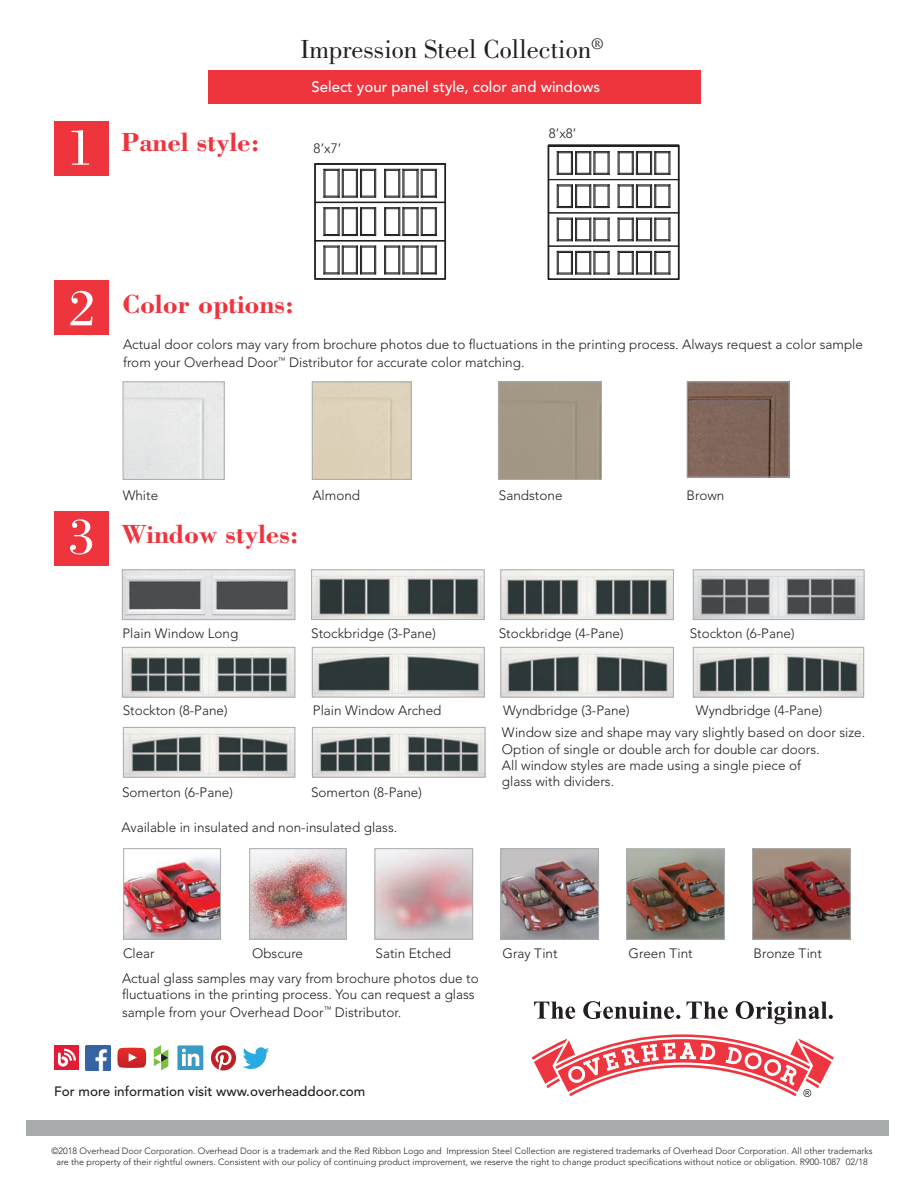
<style>
.page{position:relative;width:918px;height:1188px;background:#fff}
.page>*{position:absolute;margin:0;border:0;box-sizing:border-box;transform-origin:0 0}
.t1{font:52.5px "Bodoni Std";color:#fff}
.t2{font:700 27px "Bodoni Std";color:#ee343d}
.t3{font:27px "Bodoni Std";color:#231f20}
.t4{font:500 15px "Avenir LT Std";color:#fff}
.t5{font:300 13.5px/16.2px "Avenir LT Std";color:#231f20}
.t6{font:500 13.5px "Avenir LT Std";color:#231f20}
.t7{font:300 9px/10.8px "Avenir LT Std";color:#231f20;text-align:center}
.s1{font-weight:400;font-size:52.5px;color:#fff}
</style>
<div class="page">
<img style="left:313px;top:572px;width:169px;height:46px">
<div style="left:311px;top:570px;width:173px;height:50px;border:1px solid #a8abac"></div>
<div style="left:209px;top:70px;width:492px;height:33px;background:#ee343d"></div>
<div style="left:55px;top:280px;width:54px;height:55px;background:#ee343d"></div>
<div style="left:54px;top:511px;width:55px;height:55px;background:#ee343d"></div>
<div style="left:26px;top:1120px;width:863px;height:15px;background:#a8abac"></div>
<svg style="left:534px;top:1002px;width:41px;height:17px"></svg>
<svg style="left:583px;top:1001px;width:97px;height:18px"></svg>
<svg style="left:687px;top:1002px;width:41px;height:17px"></svg>
<svg style="left:736px;top:1001px;width:97px;height:23px"></svg>
<svg style="left:531px;top:1034px;width:303px;height:62px"></svg>
<div style="left:54px;top:121px;width:55px;height:55px;background:#ee343d"></div>
<svg style="left:317px;top:168px;width:126px;height:107px"></svg>
<div style="left:314px;top:163px;width:132px;height:117px;border:2px solid #231f20"></div>
<svg style="left:551px;top:151px;width:126px;height:124px"></svg>
<div style="left:548px;top:145px;width:132px;height:135px;border:2px solid #231f20"></div>
<img style="left:124px;top:572px;width:169px;height:46px">
<div style="left:122px;top:570px;width:173px;height:50px;border:1px solid #a8abac"></div>
<img style="left:314px;top:649px;width:168px;height:46px">
<div style="left:312px;top:647px;width:172px;height:50px;border:1px solid #a8abac"></div>
<img style="left:503px;top:649px;width:169px;height:46px">
<div style="left:501px;top:647px;width:173px;height:50px;border:1px solid #a8abac"></div>
<img style="left:503px;top:572px;width:169px;height:46px">
<div style="left:501px;top:570px;width:173px;height:50px;border:1px solid #a8abac"></div>
<img style="left:695px;top:649px;width:167px;height:46px">
<div style="left:693px;top:647px;width:171px;height:50px;border:1px solid #a8abac"></div>
<img style="left:125px;top:729px;width:168px;height:46px">
<div style="left:123px;top:727px;width:172px;height:50px;border:1px solid #a8abac"></div>
<img style="left:124px;top:649px;width:169px;height:46px">
<div style="left:122px;top:647px;width:173px;height:50px;border:1px solid #a8abac"></div>
<img style="left:314px;top:729px;width:169px;height:46px">
<div style="left:312px;top:727px;width:173px;height:50px;border:1px solid #a8abac"></div>
<img style="left:695px;top:572px;width:167px;height:46px">
<div style="left:693px;top:570px;width:171px;height:50px;border:1px solid #a8abac"></div>
<div style="left:125px;top:384px;width:97px;height:94px;background:#e7e8e8"></div>
<div style="left:123px;top:382px;width:101px;height:98px;border:1px solid #a8abac"></div>
<div style="left:314px;top:384px;width:96px;height:94px;background:#ded1ba"></div>
<div style="left:312px;top:382px;width:100px;height:98px;border:1px solid #a8abac"></div>
<div style="left:500px;top:384px;width:100px;height:94px;background:#a29885"></div>
<div style="left:498px;top:382px;width:104px;height:98px;border:1px solid #a8abac"></div>
<img style="left:689px;top:384px;width:98px;height:91px">
<div style="left:687px;top:382px;width:102px;height:95px;border:1px solid #a8abac"></div>
<svg style="left:242px;top:1047px;width:27px;height:22px"></svg>
<img style="left:85px;top:1045px;width:25px;height:25px">
<svg style="left:154px;top:1045px;width:14px;height:25px"></svg>
<svg style="left:177px;top:1045px;width:27px;height:25px"></svg>
<svg style="left:211px;top:1045px;width:25px;height:25px"></svg>
<div style="left:54px;top:1045px;width:25px;height:25px;background:#e11c37"></div>
<svg style="left:58px;top:1049px;width:18px;height:18px"></svg>
<svg style="left:117px;top:1048px;width:29px;height:20px"></svg>
<img style="left:125px;top:857px;width:94px;height:80px">
<div style="left:123px;top:848px;width:98px;height:91px;border:1px solid #a8abac"></div>
<img style="left:252px;top:850px;width:92px;height:87px">
<div style="left:250px;top:848px;width:96px;height:91px;border:1px solid #a8abac"></div>
<div style="left:375px;top:848px;width:98px;height:91px;border:1px solid #a8abac"></div>
<img style="left:503px;top:850px;width:94px;height:87px">
<div style="left:501px;top:848px;width:98px;height:91px;border:1px solid #a8abac"></div>
<img style="left:628px;top:850px;width:95px;height:87px">
<div style="left:626px;top:848px;width:99px;height:91px;border:1px solid #a8abac"></div>
<img style="left:754px;top:850px;width:94px;height:87px">
<div style="left:752px;top:848px;width:98px;height:91px;border:1px solid #a8abac"></div>
<h1 class="t1" style="left:67px;top:118px;width:28px">1</h1>
<h2 class="t2" style="left:121px;top:125px;width:140px">Panel style:</h2>
<h2 class="t3" style="left:300px;top:34px;width:305px">Impression Steel Collection<sup>®</sup></h2>
<p class="t4" style="left:311px;top:78px;width:290px">Select your panel style, color and windows</p>
<p class="t5" style="left:314px;top:141px;width:29px">8’x7’</p>
<p class="t5" style="left:549px;top:126px;width:29px">8’x8’</p>
<h1 class="t1" style="left:69px;top:279px;width:28px">2</h1>
<h2 class="t2" style="left:122px;top:287px;width:173px">Color options:</h2>
<p class="t5" style="left:123px;top:336px;width:741px;line-height:18px">Actual door colors may vary from brochure photos due to fluctuations in the printing process. Always request a color sample from your Overhead Door<sup>™</sup> Distributor for accurate color matching.</p>
<p class="t5" style="left:123px;top:487px;width:37px">White</p>
<p class="t5" style="left:312px;top:487px;width:49px">Almond</p>
<p class="t5" style="left:499px;top:487px;width:65px">Sandstone</p>
<p class="t5" style="left:687px;top:487px;width:39px">Brown</p>
<h2 class="t2" style="left:69px;top:517px;width:232px"><span class="s1">3</span> Window styles:</h2>
<p class="t5" style="left:123px;top:625px;width:117px">Plain Window Long</p>
<p class="t5" style="left:311px;top:625px;width:126px">Stockbridge (3-Pane)</p>
<p class="t5" style="left:499px;top:625px;width:126px">Stockbridge (4-Pane)</p>
<p class="t5" style="left:690px;top:625px;width:106px">Stockton (6-Pane)</p>
<p class="t5" style="left:313px;top:702px;width:130px">Plain Window Arched</p>
<p class="t5" style="left:503px;top:702px;width:128px">Wyndbridge (3-Pane)</p>
<p class="t5" style="left:502px;top:699px;width:365px;line-height:22.4px;text-indent:194px">Wyndbridge (4-Pane)<br>Window size and shape may vary slightly based on door size.</p>
<p class="t5" style="left:502px;top:741px;width:319px">Option of single or double arch for double car doors.<br>All window styles are made using a single piece of glass with dividers.</p>
<p class="t5" style="left:123px;top:702px;width:106px">Stockton (8-Pane)</p>
<p class="t5" style="left:122px;top:784px;width:112px">Somerton (6-Pane)</p>
<p class="t5" style="left:311px;top:784px;width:112px">Somerton (8-Pane)</p>
<p class="t5" style="left:121px;top:820px;width:277px">Available in insulated and non-insulated glass.</p>
<p class="t5" style="left:123px;top:946px;width:33px">Clear</p>
<p class="t5" style="left:252px;top:946px;width:53px">Obscure</p>
<p class="t5" style="left:376px;top:946px;width:77px">Satin Etched</p>
<p class="t5" style="left:503px;top:946px;width:57px">Gray Tint</p>
<p class="t5" style="left:629px;top:946px;width:66px">Green Tint</p>
<p class="t5" style="left:754px;top:946px;width:70px">Bronze Tint</p>
<p class="t5" style="left:122px;top:970px;width:358px">Actual glass samples may vary from brochure photos due to fluctuations in the printing process. You can request a glass</p>
<p class="t5" style="left:122px;top:1004px;width:281px">sample from your Overhead Door<sup>™</sup> Distributor.</p>
<p class="t6" style="left:54px;top:1084px;width:313px">For more information visit www.overheaddoor.com</p>
<p class="t7" style="left:51px;top:1146px;width:823px">©2018 Overhead Door Corporation. Overhead Door is a trademark and the Red Ribbon Logo and Impression Steel Collection are registered trademarks of Overhead Door Corporation. All other trademarks are the property of their rightful owners. Consistent with our policy of continuing product improvement, we reserve the right to change product specifications without notice or obligation. R900-1087 02/18</p>
</div>
